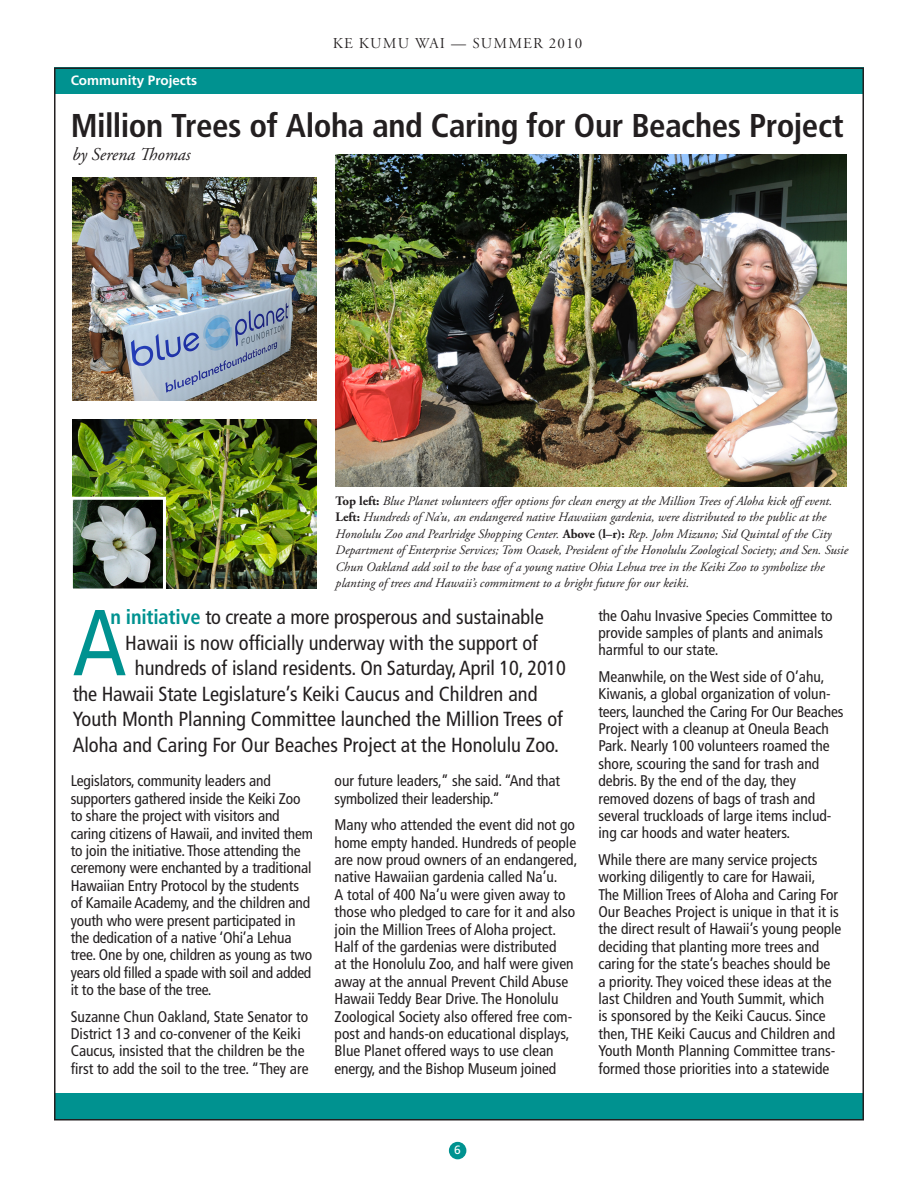
<style>
.page{position:relative;width:918px;height:1188px;background:#fff}
.page>*{position:absolute;margin:0;border:0;box-sizing:border-box;transform-origin:0 0}
.Body_9_11{font:condensed 93.45px "Frutiger";color:#009290}
.t1{font:700 condensed 33px "Frutiger";letter-spacing:-.015em;color:#231f20}
.Body_9_11-2{font:condensed 20.4px "Frutiger";color:#231f20}
.Body_9_11-3{font:italic 18px "Adobe Garamond Pro";color:#231f20}
.Body_9_11-4{font:condensed 15.45px/17.4px "Frutiger";color:#231f20}
.t2{font:15px "Adobe Garamond Titling";letter-spacing:.08em;color:#231f20}
.t3{font:700 13.5px "Frutiger";color:#fff}
.Body_9_11-5{font:italic 12.9px/16.5px "Adobe Garamond Pro";color:#231f20}
.t4{font:12px "Frutiger";color:#fff}
.s1{font-weight:700;font-style:normal}
.s2{font-weight:700;color:#009290}
</style>
<div class="page">
<div style="left:449px;top:1142px;width:17px;height:17px;background:#009290;border-radius:50%"></div>
<div style="left:54px;top:68px;width:810px;height:26px;background:#009290"></div>
<div style="left:54px;top:1094px;width:810px;height:26px;background:#009290"></div>
<img style="left:73px;top:177px;width:244px;height:223px">
<img style="left:336px;top:154px;width:510px;height:333px">
<img style="left:73px;top:419px;width:243px;height:169px">
<img style="left:74px;top:501px;width:88px;height:87px">
<div style="left:70px;top:497px;width:96px;height:95px;border:3px solid #fff"></div>
<p class="t3" style="left:71px;top:73px;width:128px">Community Projects</p>
<p class="t2" style="left:333px;top:34px;width:251px">KE KUMU WAI — SUMMER 2010</p>
<p class="t1" style="left:71px;top:106px;width:775px">Million Trees of Aloha and Caring for Our Beaches Project</p>
<p class="Body_9_11-3" style="left:72px;top:144px;width:120px">by Serena Thomas</p>
<p class="Body_9_11-5" style="left:336px;top:493px;width:514px"><span class="s1">Top left:</span> Blue Planet volunteers offer options for clean energy at the Million Trees of Aloha kick offevent.<br><span class="s1">Left:</span> Hundreds of Na’u, an endangered native Hawaiian gardenia, were distributed to the public at the Honolulu Zoo and Pearlridge Shopping Center. <span class="s1">Above (l–r):</span> Rep. John Mizuno; Sid Quintal of the City Department of Enterprise Services; Tom Ocasek, President of the Honolulu Zoological Society; and Sen. Susie Chun Oakland add soil to the base of a young native Ohia Lehua tree in the Keiki Zoo to symbolize the planting of trees and Hawaii’s commitment to a bright future for our keiki.</p>
<p class="Body_9_11-2" style="left:111px;top:605px;width:435px"><span class="s2">n initiative</span> to create a more prosperous and sustainable</p>
<p class="Body_9_11-2" style="left:125px;top:631px;width:414px">Hawaii is now officially underway with the support of</p>
<p class="Body_9_11-2" style="left:135px;top:656px;width:432px">hundreds of island residents. On Saturday, April 10, 2010</p>
<p class="Body_9_11-2" style="left:73px;top:682px;width:466px">the Hawaii State Legislature’s Keiki Caucus and Children and</p>
<p class="Body_9_11-2" style="left:73px;top:707px;width:492px">Youth Month Planning Committee launched the Million Trees of</p>
<p class="Body_9_11-2" style="left:73px;top:733px;width:488px">Aloha and Caring For Our Beaches Project at the Honolulu Zoo.</p>
<p class="Body_9_11" style="left:73px;top:588px;width:55px">A</p>
<p class="Body_9_11-4" style="left:71px;top:772px;width:244px">Legislators, community leaders and supporters gathered inside the Keiki Zoo to share the project with visitors and caring citizens of Hawaii, and invited them to join the initiative. Those attending the ceremony were enchanted by a traditional Hawaiian Entry Protocol by the students of Kamaile Academy, and the children and youth who were present participated in the dedication of a native ‘Ohi’a Lehua tree. One by one, children as young as two years old filled a spade with soil and added it to the base of the tree.</p>
<p class="Body_9_11-4" style="left:71px;top:1008px;width:239px">Suzanne Chun Oakland, State Senator to District 13 and co-convener of the Keiki Caucus, insisted that the children be the first to add the soil to the tree. “They are</p>
<p class="Body_9_11-4" style="left:335px;top:772px;width:227px">our future leaders,” she said. “And that symbolized their leadership.”</p>
<p class="Body_9_11-4" style="left:335px;top:816px;width:244px">Many who attended the event did not go home empty handed. Hundreds of people are now proud owners of an endangered, native Hawaiian gardenia called Na’u.<br>A total of 400 Na’u were given away to those who pledged to care for it and also join the Million Trees of Aloha project.<br>Half of the gardenias were distributed<br>at the Honolulu Zoo, and half were given away at the annual Prevent Child Abuse Hawaii Teddy Bear Drive. The Honolulu Zoological Society also offered free com&shy;post and hands-on educational displays, Blue Planet offered ways to use clean energy, and the Bishop Museum joined</p>
<p class="Body_9_11-4" style="left:598px;top:607px;width:236px">the Oahu Invasive Species Committee to provide samples of plants and animals harmful to our state.</p>
<p class="Body_9_11-4" style="left:598px;top:668px;width:247px">Meanwhile, on the West side of O’ahu, Kiwanis, a global organization of volun&shy;teers, launched the Caring For Our Beaches Project with a cleanup at Oneula Beach Park. Nearly 100 volunteers roamed the shore, scouring the sand for trash and debris. By the end of the day, they removed dozens of bags of trash and several truckloads of large items includ&shy;ing car hoods and water heaters.</p>
<p class="Body_9_11-4" style="left:598px;top:851px;width:245px">While there are many service projects working diligently to care for Hawaii,<br>The Million Trees of Aloha and Caring For Our Beaches Project is unique in that it is the direct result of Hawaii’s young people deciding that planting more trees and caring for the state’s beaches should be<br>a priority. They voiced these ideas at the last Children and Youth Summit, which<br>is sponsored by the Keiki Caucus. Since then, THE Keiki Caucus and Children and Youth Month Planning Committee trans&shy;formed those priorities into a statewide</p>
<p class="t4" style="left:454px;top:1143px;width:8px">6</p>
</div>
